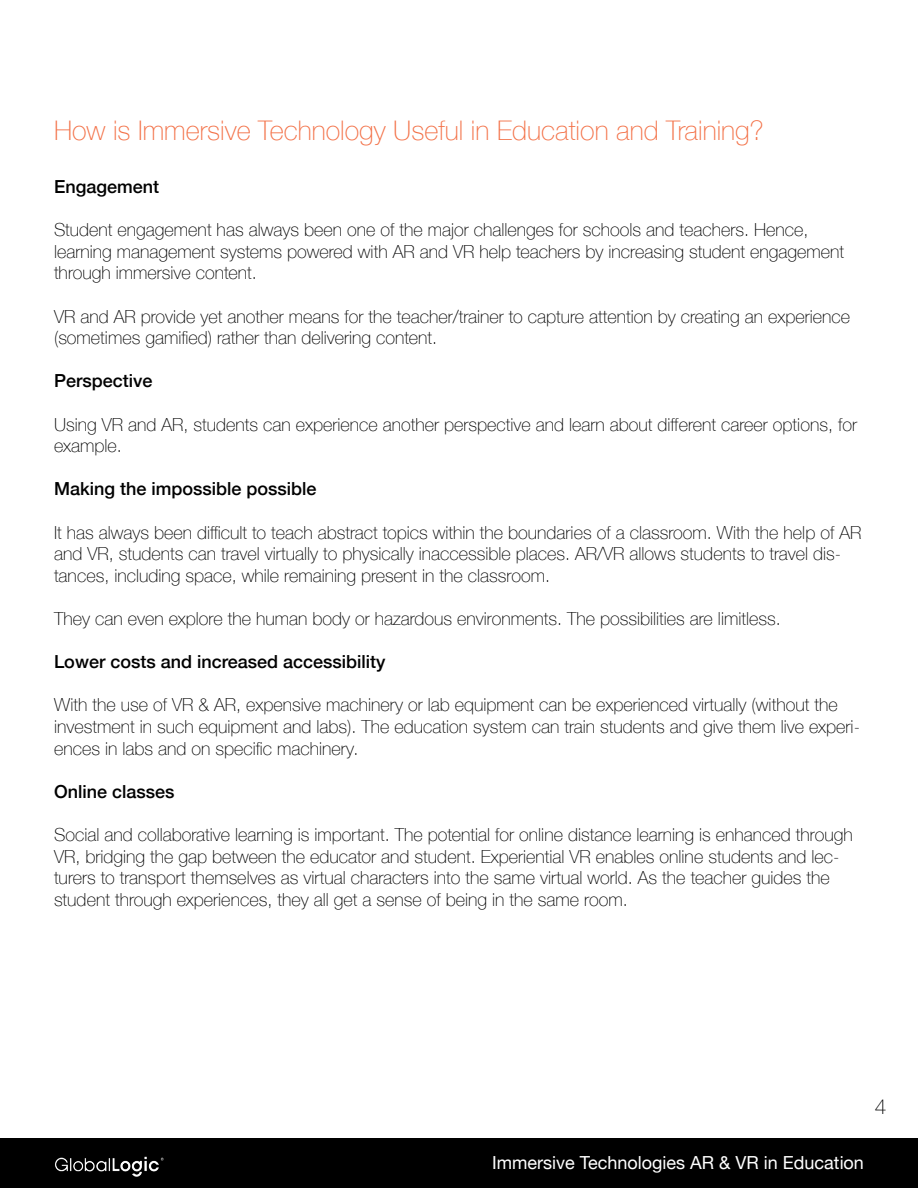
<style>
.page{position:relative;width:918px;height:1188px;background:#fff}
.page>*{position:absolute;margin:0;border:0;box-sizing:border-box;transform-origin:0 0}
.t1{font:100 27px "Helvetica Neue";color:#f37046}
.t2{font:100 21px "Helvetica Neue";color:#000}
.t3{font:100 18px/21.6px "Helvetica Neue";color:#000}
.t4{font:500 18px "Helvetica Neue";color:#000}
.t5{font:18px "Helvetica Neue";color:#fff}
</style>
<div class="page">
<div style="left:0;top:1138px;width:918px;height:50px;background:#000"></div>
<img style="left:55px;top:1156px;width:109px;height:21px">
<h1 class="t1" style="left:54px;top:109px;width:711px">How is Immersive Technology Useful in Education and Training?</h1>
<p class="t4" style="left:54px;top:172px;width:107px">Engagement</p>
<p class="t3" style="left:54px;top:218px;width:792px">Student engagement has always been one of the major challenges for schools and teachers. Hence, learning management systems powered with AR and VR help teachers by increasing student engagement through immersive content.</p>
<p class="t3" style="left:54px;top:305px;width:798px">VR and AR provide yet another means for the teacher/trainer to capture attention by creating an experience (sometimes gamified) rather than delivering content.</p>
<p class="t4" style="left:54px;top:367px;width:100px">Perspective</p>
<p class="t3" style="left:54px;top:413px;width:805px">Using VR and AR, students can experience another perspective and learn about different career options, for example.</p>
<p class="t4" style="left:54px;top:475px;width:264px">Making the impossible possible</p>
<p class="t3" style="left:54px;top:521px;width:809px">It has always been difficult to teach abstract topics within the boundaries of a classroom. With the help of AR and VR, students can travel virtually to physically inaccessible places. AR/VR allows students to travel dis&shy;tances, including space, while remaining present in the classroom.</p>
<p class="t3" style="left:54px;top:607px;width:728px">They can even explore the human body or hazardous environments. The possibilities are limitless.</p>
<p class="t4" style="left:54px;top:647px;width:333px">Lower costs and increased accessibility</p>
<p class="t3" style="left:54px;top:693px;width:808px">With the use of VR &amp; AR, expensive machinery or lab equipment can be experienced virtually (without the investment in such equipment and labs). The education system can train students and give them live experi&shy;ences in labs and on specific machinery.</p>
<p class="t4" style="left:54px;top:777px;width:122px">Online classes</p>
<p class="t3" style="left:54px;top:823px;width:800px">Social and collaborative learning is important. The potential for online distance learning is enhanced through VR, bridging the gap between the educator and student. Experiential VR enables online students and lec&shy;turers to transport themselves as virtual characters into the same virtual world. As the teacher guides the student through experiences, they all get a sense of being in the same room.</p>
<p class="t2" style="left:875px;top:1091px;width:13px">4</p>
<p class="t5" style="left:492px;top:1150px;width:373px">Immersive Technologies AR &amp; VR in Education</p>
</div>
